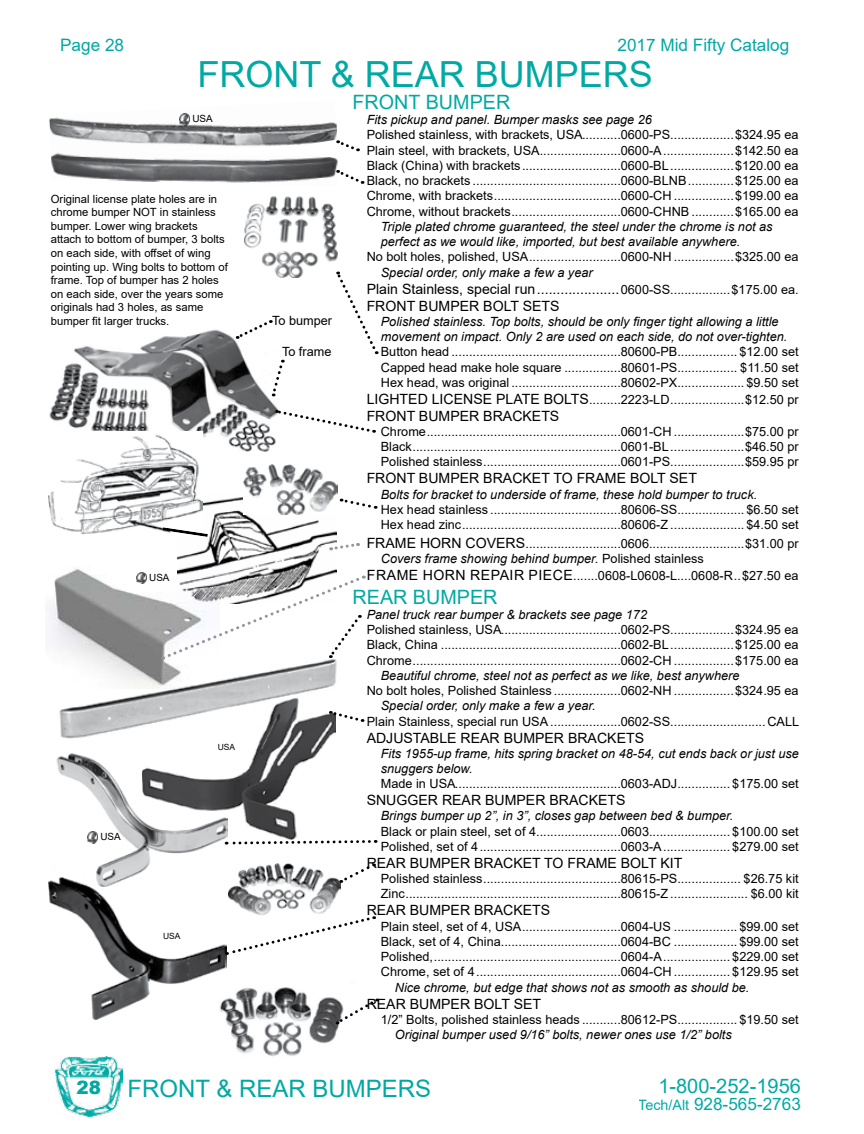
<style>
.page{position:relative;width:864px;height:1134px;background:#fff}
.page>*{position:absolute;margin:0;border:0;box-sizing:border-box;transform-origin:0 0}
.t1{font:36px "Arial";color:#00a9a3}
.t2{font:24px "Arial";color:#00a9a3}
.t3{font:20.1px "Arial";color:#00a9a3}
.t4{font:19.8px "Arial";color:#00a9a3}
.t5{font:900 18.3px "Arial";color:#00a9a3}
.t6{font:17.25px "Arial";color:#00a9a3}
.t7{font:14.1px/17px "Arial";color:#000}
.t8{font:12.75px/15.3px "Arial";color:#000;text-align:justify}
.t9{font:italic 12.75px/15.3px "Arial";color:#000}
.t10{font:11.25px/13.5px "Arial";color:#000}
.t11{font:9.9px "Arial";color:#000}
.t12{font:8.4px "Arial";color:#000}
.s1{font-size:12.75px}
.s2{font-size:14.1px}
.s3{font-style:italic}
.s4{font-size:14.25px}
</style>
<div class="page">
<img style="left:182px;top:497px;width:154px;height:78px">
<img style="left:49px;top:113px;width:288px;height:33px">
<img style="left:51px;top:153px;width:287px;height:30px">
<img style="left:49px;top:329px;width:229px;height:122px">
<img style="left:245px;top:196px;width:93px;height:81px">
<img style="left:244px;top:465px;width:94px;height:50px">
<svg style="left:236px;top:320px;width:35px;height:20px"></svg>
<svg style="left:270px;top:360px;width:14px;height:36px"></svg>
<svg style="left:335px;top:272px;width:43px;height:82px"></svg>
<svg style="left:336px;top:169px;width:27px;height:15px"></svg>
<svg style="left:336px;top:139px;width:23px;height:13px"></svg>
<svg style="left:341px;top:498px;width:35px;height:11px"></svg>
<svg style="left:276px;top:409px;width:99px;height:25px"></svg>
<img style="left:59px;top:661px;width:278px;height:78px">
<img style="left:143px;top:697px;width:193px;height:142px">
<img style="left:228px;top:864px;width:113px;height:51px">
<img style="left:225px;top:987px;width:115px;height:69px">
<img style="left:49px;top:431px;width:154px;height:104px">
<svg style="left:180px;top:114px;width:10px;height:11px"></svg>
<svg style="left:227px;top:839px;width:149px;height:6px"></svg>
<svg style="left:330px;top:710px;width:33px;height:13px"></svg>
<svg style="left:340px;top:864px;width:35px;height:20px"></svg>
<svg style="left:336px;top:999px;width:42px;height:26px"></svg>
<svg style="left:226px;top:916px;width:149px;height:40px"></svg>
<img style="left:56px;top:753px;width:171px;height:124px">
<img style="left:49px;top:877px;width:177px;height:142px">
<img style="left:50px;top:556px;width:170px;height:133px">
<svg style="left:162px;top:575px;width:202px;height:86px"></svg>
<svg style="left:331px;top:541px;width:28px;height:10px"></svg>
<div style="left:150px;top:516px;width:72px;height:22px;background:#000;opacity:.5"></div>
<img style="left:55px;top:1056px;width:68px;height:61px">
<h3 class="t6" style="left:60px;top:33px;width:66px">Page 28</h3>
<h3 class="t6" style="left:618px;top:33px;width:173px">2017 Mid Fifty Catalog</h3>
<h1 class="t1" style="left:198px;top:49px;width:457px">FRONT &amp; REAR BUMPERS</h1>
<p class="t11" style="left:192px;top:112px;width:22px">USA</p>
<p class="t10" style="left:51px;top:192px;width:179px">Original license plate holes are in chrome bumper NOT in stainless bumper. Lower wing brackets attach to bottom of bumper, 3 bolts on each side, with offset of wing pointing up. Wing bolts to bottom of frame. Top of bumper has 2 holes on each side, over the years some originals had 3 holes, as same bumper fit larger trucks.</p>
<p class="t11" style="left:149px;top:571px;width:22px">USA</p>
<p class="t11" style="left:100px;top:830px;width:22px">USA</p>
<p class="t12" style="left:218px;top:742px;width:19px">USA</p>
<p class="t12" style="left:163px;top:930px;width:19px">USA</p>
<p class="t8" style="left:272px;top:313px;width:62px">To bumper</p>
<p class="t8" style="left:282px;top:344px;width:51px">To frame</p>
<h3 class="t4" style="left:353px;top:88px;width:159px">FRONT BUMPER</h3>
<p class="t9" style="left:367px;top:112px;width:287px">Fits pickup and panel. Bumper masks see page 26</p>
<p class="t8" style="left:367px;top:127px;width:434px">Polished stainless, with brackets, USA...........0600-PS..................$324.95 ea Plain steel, with brackets, USA.......................0600-A....................$142.50 ea Black (China) with brackets............................0600-BL..................$120.00 ea Black, no brackets ..........................................0600-BLNB.............$125.00 ea Chrome, with brackets....................................0600-CH .................$199.00 ea Chrome, without brackets...............................0600-CHNB ............$165.00 ea</p>
<p class="t9" style="left:381px;top:219px;width:393px">Triple plated chrome guaranteed, the steel under the chrome is not as perfect as we would like, imported, but best available anywhere.</p>
<p class="t8" style="left:367px;top:249px;width:433px">No bolt holes, polished, USA..........................0600-NH .................$325.00 ea</p>
<p class="t9" style="left:381px;top:265px;width:213px">Special order, only make a few a year</p>
<p class="t7" style="left:367px;top:280px;width:434px">Plain Stainless, special run.....................<span class="s1">0600-SS.................$175.00 ea.<br></span>FRONT BUMPER BOLT SETS</p>
<p class="t9" style="left:381px;top:314px;width:408px">Polished stainless. Top bolts, should be only finger tight allowing a little movement on impact. Only 2 are used on each side, do not over-tighten.</p>
<p class="t8" style="left:381px;top:344px;width:419px">Button head ................................................80600-PB................. $12.00 set Capped head make hole square ................80601-PS................. $11.50 set Hex head, was original ...............................80602-PX................... $9.50 set</p>
<p class="t8" style="left:367px;top:392px;width:433px"><span class="s2">LIGHTED LICENSE PLATE BOLTS</span>.........2223-LD.....................$12.50 pr</p>
<p class="t7" style="left:367px;top:407px;width:194px">FRONT BUMPER BRACKETS</p>
<p class="t8" style="left:381px;top:424px;width:419px">Chrome.......................................................0601-CH ....................$75.00 pr Black...........................................................0601-BL.....................$46.50 pr Polished stainless.......................................0601-PS.....................$59.95 pr</p>
<p class="t7" style="left:367px;top:470px;width:332px">FRONT BUMPER BRACKET TO FRAME BOLT SET</p>
<p class="t9" style="left:381px;top:487px;width:378px">Bolts for bracket to underside of frame, these hold bumper to truck.</p>
<p class="t8" style="left:381px;top:502px;width:419px">Hex head stainless .....................................80606-SS................... $6.50 set<br>Hex head zinc.............................................80606-Z ..................... $4.50 set</p>
<p class="t8" style="left:381px;top:536px;width:419px;text-indent:-14px"><span class="s2">FRAME HORN COVERS</span>...........................0606...........................$31.00 pr<br><span class="s3">Covers frame showing behind bumper.</span> Polished stainless</p>
<p class="t8" style="left:367px;top:568px;width:433px"><span class="s2">FRAME HORN REPAIR PIECE</span>.......0608-L0608-L....0608-R..$27.50 ea</p>
<h3 class="t4" style="left:353px;top:583px;width:146px">REAR BUMPER</h3>
<p class="t9" style="left:367px;top:607px;width:282px">Panel truck rear bumper &amp; brackets see page 172</p>
<p class="t8" style="left:367px;top:622px;width:434px">Polished stainless, USA..................................0602-PS..................$324.95 ea Black, China ...................................................0602-BL..................$125.00 ea Chrome...........................................................0602-CH .................$175.00 ea</p>
<p class="t9" style="left:381px;top:668px;width:360px">Beautiful chrome, steel not as perfect as we like, best anywhere</p>
<p class="t8" style="left:367px;top:683px;width:433px">No bolt holes, Polished Stainless ...................0602-NH .................$324.95 ea</p>
<p class="t9" style="left:381px;top:698px;width:216px">Special order, only make a few a year.</p>
<p class="t8" style="left:367px;top:713px;width:434px">Plain Stainless, special run USA ....................0602-SS...........................CALL</p>
<p class="t7" style="left:367px;top:729px;width:279px">ADJUSTABLE REAR BUMPER BRACKETS</p>
<p class="t9" style="left:381px;top:746px;width:420px">Fits 1955-up frame, hits spring bracket on 48-54, cut ends back or just use snuggers below.</p>
<p class="t8" style="left:381px;top:776px;width:419px">Made in USA...............................................0603-ADJ............... $175.00 set</p>
<p class="t7" style="left:367px;top:792px;width:260px">SNUGGER REAR BUMPER BRACKETS</p>
<p class="t9" style="left:381px;top:809px;width:354px">Brings bumper up 2”, in 3”, closes gap between bed &amp; bumper.</p>
<p class="t8" style="left:381px;top:824px;width:419px">Black or plain steel, set of 4........................0603....................... $100.00 set<br>Polished, set of 4........................................0603-A................... $279.00 set</p>
<p class="t7" style="left:367px;top:854px;width:317px">REAR BUMPER BRACKET TO FRAME BOLT KIT</p>
<p class="t8" style="left:381px;top:871px;width:419px">Polished stainless.......................................80615-PS.................. $26.75 kit<br>Zinc.............................................................80615-Z ...................... $6.00 kit</p>
<p class="t7" style="left:367px;top:902px;width:185px">REAR BUMPER BRACKETS</p>
<p class="t8" style="left:381px;top:918px;width:419px">Plain steel, set of 4, USA............................0604-US .................. $99.00 set Black, set of 4, China..................................0604-BC .................. $99.00 set Polished,.....................................................0604-A................... $229.00 set Chrome, set of 4.........................................0604-CH ................ $129.95 set</p>
<p class="t9" style="left:395px;top:980px;width:356px">Nice chrome, but edge that shows not as smooth as should be.</p>
<p class="t7" style="left:367px;top:995px;width:176px">REAR BUMPER BOLT SET</p>
<p class="t8" style="left:381px;top:1012px;width:419px">1/2” Bolts, polished stainless heads ...........80612-PS................. $19.50 set</p>
<p class="t9" style="left:395px;top:1027px;width:338px">Original bumper used 9/16” bolts, newer ones use 1/2” bolts</p>
<h3 class="t5" style="left:77px;top:1074px;width:26px">28</h3>
<h2 class="t2" style="left:128px;top:1072px;width:305px">FRONT &amp; REAR BUMPERS</h2>
<h3 class="t3" style="left:658px;top:1072px;width:144px">1-800-252-1956</h3>
<h3 class="t6" style="left:638px;top:1092px;width:164px"><span class="s4">Tech/Alt</span> 928-565-2763</h3>
</div>
